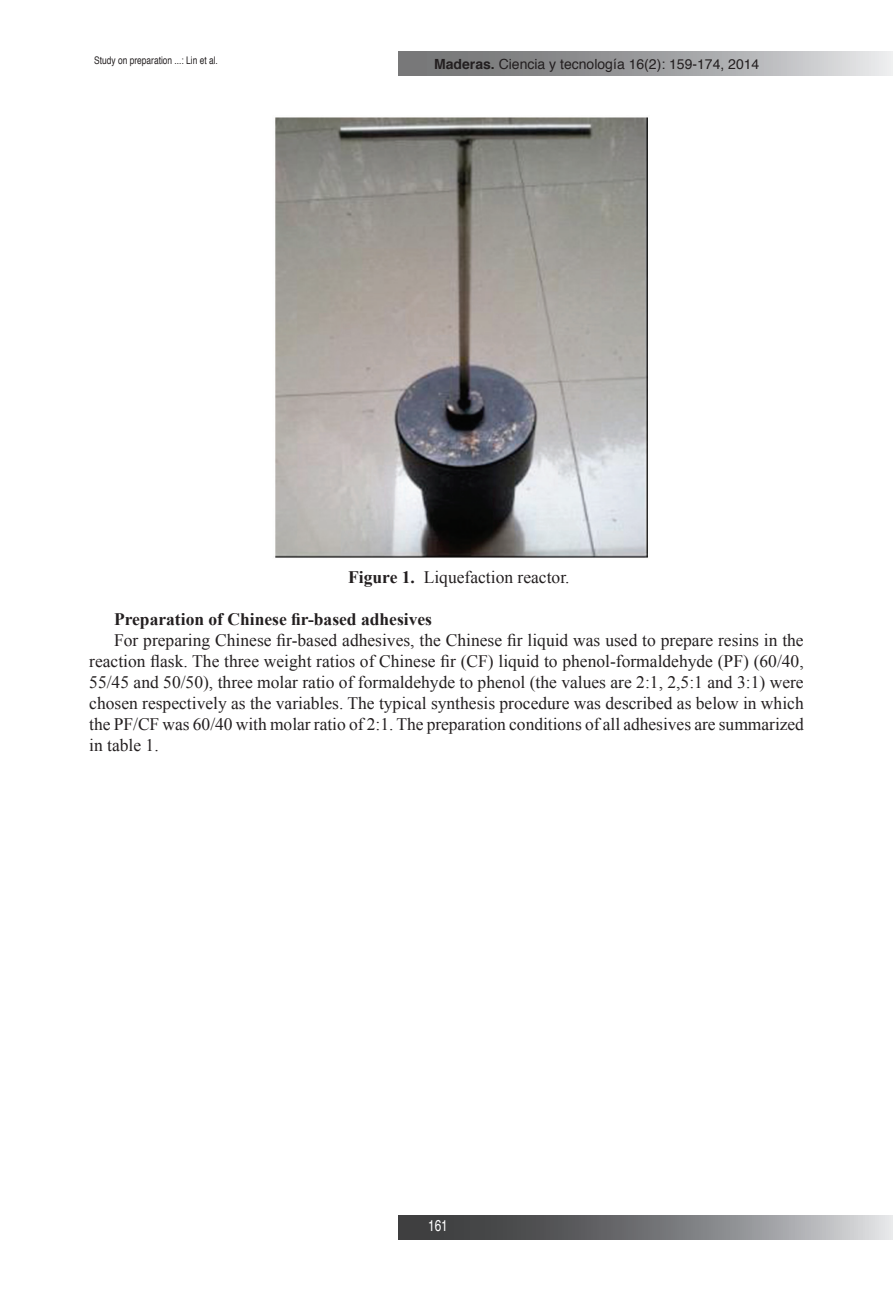
<style>
.page{position:relative;width:893px;height:1315px;background:#fff}
.page>*{position:absolute;margin:0;border:0;box-sizing:border-box;transform-origin:0 0}
.t1{font:17.5px/21px "Times New Roman";color:#231f20;text-align:justify}
.t2{font:700 17.5px "Times New Roman";color:#231f20}
.t3{font:15.75px "Helvetica";color:#fff;scale:.75 1}
.t4{font:14px "Helvetica";color:#231f20}
.t5{font:10.5px "Helvetica";color:#231f20;scale:.8 1}
.s1{font-weight:700}
</style>
<div class="page">
<svg style="left:398px;top:51px;width:495px;height:24px;background:#a2a2a4"></svg>
<svg style="left:398px;top:1215px;width:495px;height:24px;background:#7a7b7d"></svg>
<img style="left:275px;top:117px;width:373px;height:441px">
<p class="t5" style="left:94px;top:52px;width:156px">Study on preparation ...: Lin et al.</p>
<p class="t4" style="left:434px;top:53px;width:327px"><span class="s1">Maderas.</span> Ciencia y tecnología 16(2): 159-174, 2014</p>
<p class="t1" style="left:348px;top:566px;width:223px"><span class="s1">Figure 1.</span> Liquefaction reactor.</p>
<p class="t2" style="left:114px;top:606px;width:319px">Preparation of Chinese fir-based adhesives</p>
<p class="t1" style="left:89px;top:629px;width:716px;text-indent:25px">For preparing Chinese fir-based adhesives, the Chinese fir liquid was used to prepare resins in the reaction flask. The three weight ratios of Chinese fir (CF) liquid to phenol-formaldehyde (PF) (60/40, 55/45 and 50/50), three molar ratio of formaldehyde to phenol (the values are 2:1, 2,5:1 and 3:1) were chosen respectively as the variables. The typical synthesis procedure was described as below in which the PF/CF was 60/40 with molar ratio of 2:1. The preparation conditions of all adhesives are summarized in table 1.</p>
<p class="t3" style="left:428px;top:1213px;width:28px">161</p>
</div>
